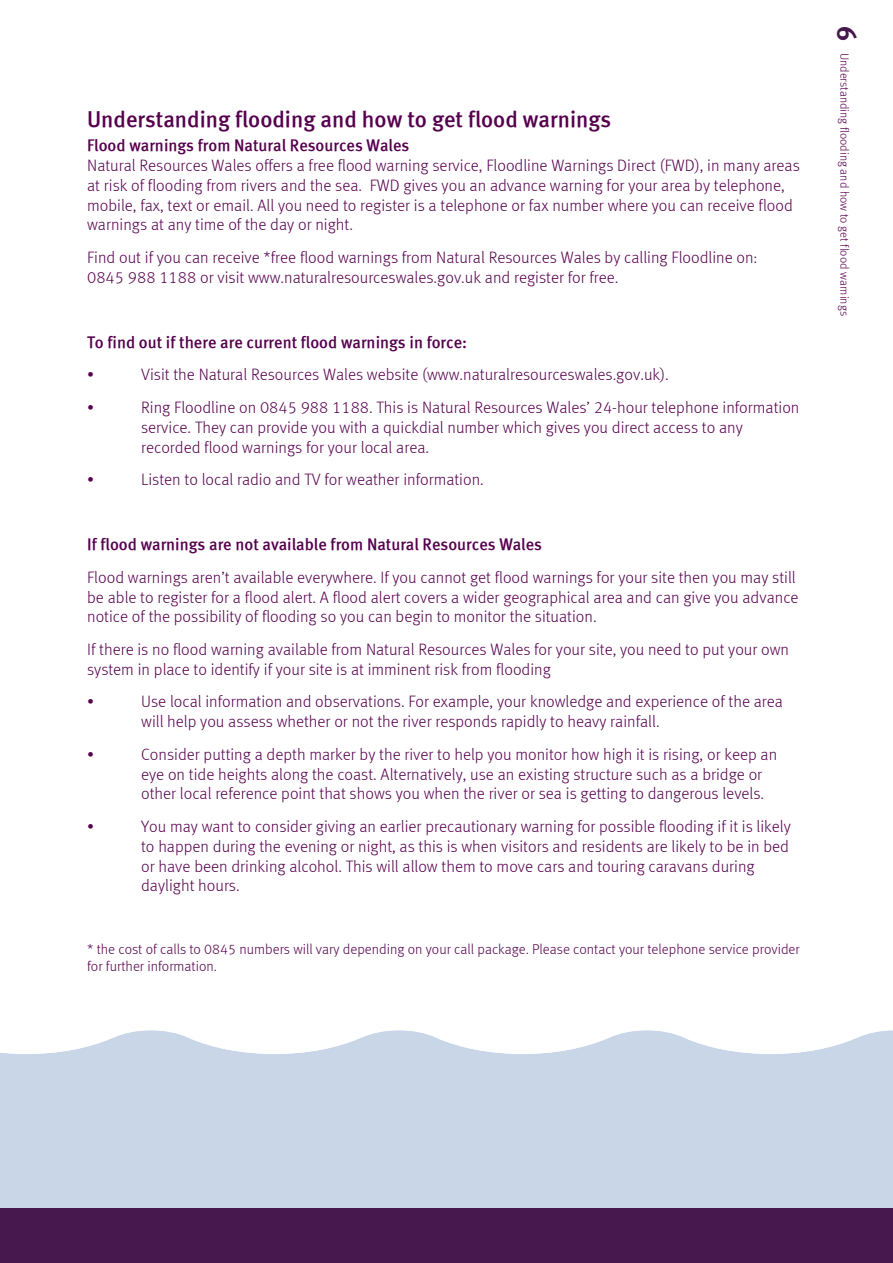
<style>
.page{position:relative;width:893px;height:1263px;background:#fff}
.page>*{position:absolute;margin:0;border:0;box-sizing:border-box;transform-origin:0 0}
.t1{font:27px "EA Meta Bold Roman";color:#47184e}
.t2{font:22.5px "EA Meta Medium Roman";color:#56004e}
.t3{font:300 16.5px/19.8px "EA Meta";color:#56004e}
.t4{font:16.5px "EA Meta Medium Roman";color:#56004e}
.t5{font:300 14.25px/17.1px "EA Meta";color:#56004e}
.t6{font:300 12px "EA Meta";color:#56004e}
</style>
<div class="page">
<svg style="left:0;top:1030px;width:893px;height:179px;fill:#c9d6e8"></svg>
<div style="left:0;top:1209px;width:893px;height:54px;background:#47184e"></div>
<h2 class="t2" style="left:87px;top:106px;width:526px">Understanding flooding and how to get flood warnings</h2>
<p class="t4" style="left:87px;top:136px;width:324px">Flood warnings from Natural Resources Wales</p>
<p class="t3" style="left:87px;top:155px;width:714px">Natural Resources Wales offers a free flood warning service, Floodline Warnings Direct (FWD), in many areas at risk of flooding from rivers and the sea. FWD gives you an advance warning for your area by telephone, mobile, fax, text or email. All you need to register is a telephone or fax number where you can receive flood warnings at any time of the day or night.</p>
<p class="t3" style="left:87px;top:247px;width:672px">Find out if you can receive *free flood warnings from Natural Resources Wales by calling Floodline on:<br>0845 988 1188 or visit www.naturalresourceswales.gov.uk and register for free.</p>
<p class="t4" style="left:87px;top:333px;width:381px">To find out if there are current flood warnings in force:</p>
<p class="t3" style="left:87px;top:365px;width:9px">•</p>
<p class="t3" style="left:141px;top:365px;width:529px">Visit the Natural Resources Wales website (www.naturalresourceswales.gov.uk).</p>
<p class="t3" style="left:87px;top:397px;width:9px">•</p>
<p class="t3" style="left:141px;top:397px;width:660px">Ring Floodline on 0845 988 1188. This is Natural Resources Wales’ 24-hour telephone information service. They can provide you with a quickdial number which gives you direct access to any recorded flood warnings for your local area.</p>
<p class="t3" style="left:87px;top:469px;width:9px">•</p>
<p class="t3" style="left:141px;top:469px;width:344px">Listen to local radio and TV for weather information.</p>
<p class="t4" style="left:87px;top:535px;width:456px">If flood warnings are not available from Natural Resources Wales</p>
<p class="t3" style="left:87px;top:567px;width:713px">Flood warnings aren’t available everywhere. If you cannot get flood warnings for your site then you may still be able to register for a flood alert. A flood alert covers a wider geographical area and can give you advance notice of the possibility of flooding so you can begin to monitor the situation.</p>
<p class="t3" style="left:87px;top:639px;width:703px">If there is no flood warning available from Natural Resources Wales for your site, you need to put your own system in place to identify if your site is at imminent risk from flooding</p>
<p class="t3" style="left:87px;top:692px;width:9px">•</p>
<p class="t3" style="left:141px;top:692px;width:643px">Use local information and observations. For example, your knowledge and experience of the area will help you assess whether or not the river responds rapidly to heavy rainfall.</p>
<p class="t3" style="left:87px;top:744px;width:9px">•</p>
<p class="t3" style="left:141px;top:744px;width:638px">Consider putting a depth marker by the river to help you monitor how high it is rising, or keep an eye on tide heights along the coast. Alternatively, use an existing structure such as a bridge or other local reference point that shows you when the river or sea is getting to dangerous levels.</p>
<p class="t3" style="left:87px;top:816px;width:9px">•</p>
<p class="t3" style="left:141px;top:816px;width:651px">You may want to consider giving an earlier precautionary warning for possible flooding if it is likely to happen during the evening or night, as this is when visitors and residents are likely to be in bed or have been drinking alcohol. This will allow them to move cars and touring caravans during daylight hours.</p>
<p class="t5" style="left:87px;top:940px;width:714px">* the cost of calls to 0845 numbers will vary depending on your call package. Please contact your telephone service provider for further information.</p>
<h1 class="t1" style="left:863px;top:26px;width:17px;rotate:90deg">6</h1>
<p class="t6" style="left:851px;top:53px;width:264px;rotate:90deg">Understanding flooding and how to get flood warnings</p>
</div>
